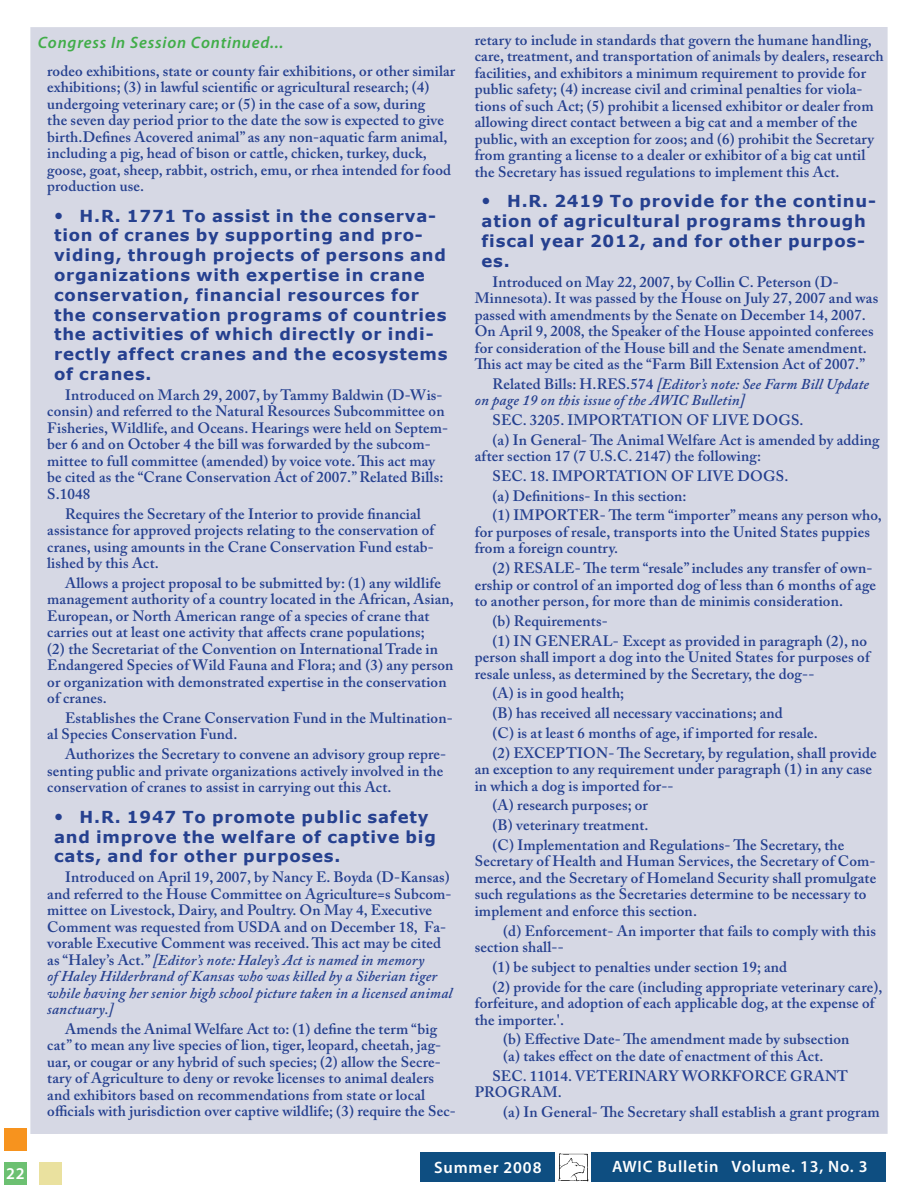
<style>
.page{position:relative;width:918px;height:1188px;background:#fff}
.page>*{position:absolute;margin:0;border:0;box-sizing:border-box;transform-origin:0 0}
.t1{font:700 16.5px/19.8px "Verdana";letter-spacing:.05em;color:#25408f}
.t2{font:600 16.5px "Myriad Pro";letter-spacing:.05em;color:#fff}
.t3{font:italic 600 16.5px "Myriad Pro";letter-spacing:.05em;color:#41ad49}
.t4{font:600 15px/16.5px "Adobe Caslon Pro";letter-spacing:.01em;color:#25408f}
.t5{font:italic 600 15px/16.5px "Adobe Caslon Pro";letter-spacing:.01em;color:#25408f}
.s1{font-style:italic}
.s2{font-style:normal}
</style>
<div class="page">
<div style="left:30px;top:27px;width:858px;height:1107px;background:#d6d8e4"></div>
<div style="left:5px;top:1162px;width:22px;height:22px;background:#6cc071"></div>
<div style="left:40px;top:1162px;width:22px;height:23px;background:#eae19f"></div>
<div style="left:4px;top:1128px;width:22px;height:23px;background:#f7931e"></div>
<div style="left:592px;top:1152px;width:294px;height:30px;background:#0e4e81"></div>
<div style="left:420px;top:1152px;width:135px;height:30px;background:#0e4e81"></div>
<img style="left:558px;top:1153px;width:31px;height:29px">
<p class="t3" style="left:38px;top:32px;width:247px">Congress In Session Continued...</p>
<p class="t4" style="left:47px;top:62px;width:410px">rodeo exhibitions, state or county fair exhibitions, or other similar exhibitions; (3) in lawful scientific or agricultural research; (4) undergoing veterinary care; or (5) in the case of a sow, during<br>the seven day period prior to the date the sow is expected to give birth.Defines Acovered animal” as any non‑aquatic farm animal, including a pig, head of bison or cattle, chicken, turkey, duck, goose, goat, sheep, rabbit, ostrich, emu, or rhea intended for food production use.</p>
<p class="t1" style="left:54px;top:205px;width:395px;text-indent:26px">H.R. 1771 To assist in the conserva&shy;tion of cranes by supporting and pro&shy;viding, through projects of persons and organizations with expertise in crane conservation, financial resources for the conservation programs of countries the activities of which directly or indi&shy;rectly affect cranes and the ecosystems of cranes.</p>
<p class="t4" style="left:47px;top:386px;width:403px;text-indent:18px">Introduced on March 29, 2007, by Tammy Baldwin (D-Wis&shy;consin) and referred to the Natural Resources Subcommittee on Fisheries, Wildlife, and Oceans. Hearings were held on Septem&shy;ber 6 and on October 4 the bill was forwarded by the subcom&shy;mittee to full committee (amended) by voice vote. This act may be cited as the “Crane Conservation Act of 2007.” Related Bills:<br>S.1048</p>
<p class="t4" style="left:47px;top:505px;width:389px;text-indent:18px">Requires the Secretary of the Interior to provide financial assistance for approved projects relating to the conservation of cranes, using amounts in the Crane Conservation Fund estab&shy;lished by this Act.</p>
<p class="t4" style="left:47px;top:574px;width:408px;text-indent:18px">Allows a project proposal to be submitted by: (1) any wildlife management authority of a country located in the African, Asian, European, or North American range of a species of crane that carries out at least one activity that affects crane populations;<br>(2) the Secretariat of the Convention on International Trade in Endangered Species of Wild Fauna and Flora; and (3) any person or organization with demonstrated expertise in the conservation of cranes.</p>
<p class="t4" style="left:47px;top:710px;width:407px;text-indent:18px">Establishes the Crane Conservation Fund in the Multination&shy;al Species Conservation Fund.</p>
<p class="t4" style="left:47px;top:746px;width:400px;text-indent:18px">Authorizes the Secretary to convene an advisory group repre&shy;senting public and private organizations actively involved in the conservation of cranes to assist in carrying out this Act.</p>
<p class="t1" style="left:54px;top:806px;width:383px;text-indent:26px">H.R. 1947 To promote public safety and improve the welfare of captive big cats, and for other purposes.</p>
<p class="t4" style="left:47px;top:869px;width:407px;text-indent:18px">Introduced on April 19, 2007, by Nancy E. Boyda (D-Kansas) and referred to the House Committee on Agriculture=s Subcom&shy;mittee on Livestock, Dairy, and Poultry. On May 4, Executive Comment was requested from USDA and on December 18, Fa&shy;vorable Executive Comment was received. This act may be cited as “Haley’s Act.” <span class="s1">[Editor’s note: Haley’s Act is named in memory<br>of Haley Hilderbrand of Kansas who was killed by a Siberian tiger while having her senior high school picture taken in a licensed animal sanctuary.]</span></p>
<p class="t4" style="left:47px;top:1020px;width:410px;text-indent:18px">Amends the Animal Welfare Act to: (1) define the term “big cat” to mean any live species of lion, tiger, leopard, cheetah, jag&shy;uar, or cougar or any hybrid of such species; (2) allow the Secre&shy;tary of Agriculture to deny or revoke licenses to animal dealers and exhibitors based on recommendations from state or local officials with jurisdiction over captive wildlife; (3) require the Sec-</p>
<p class="t4" style="left:475px;top:31px;width:410px">retary to include in standards that govern the humane handling, care, treatment, and transportation of animals by dealers, research facilities, and exhibitors a minimum requirement to provide for public safety; (4) increase civil and criminal penalties for viola&shy;tions of such Act; (5) prohibit a licensed exhibitor or dealer from allowing direct contact between a big cat and a member of the public, with an exception for zoos; and (6) prohibit the Secretary from granting a license to a dealer or exhibitor of a big cat until the Secretary has issued regulations to implement this Act.</p>
<p class="t1" style="left:482px;top:191px;width:396px;text-indent:26px">H.R. 2419 To provide for the continu&shy;ation of agricultural programs through fiscal year 2012, and for other purpos&shy;es.</p>
<p class="t4" style="left:475px;top:273px;width:405px;text-indent:18px">Introduced on May 22, 2007, by Collin C. Peterson (D-Minnesota). It was passed by the House on July 27, 2007 and was passed with amendments by the Senate on December 14, 2007.<br>On April 9, 2008, the Speaker of the House appointed conferees for consideration of the House bill and the Senate amendment.<br>This act may be cited as the “Farm Bill Extension Act of 2007.”</p>
<p class="t5" style="left:475px;top:375px;width:396px;text-indent:18px"><span class="s2">Related Bills: H.RES.574</span> [Editor’s note: See Farm Bill Update on page 19 on this issue of the AWIC Bulletin]</p>
<p class="t4" style="left:493px;top:410px;width:389px;line-height:19.8px">SEC. 3205. IMPORTATION OF LIVE DOGS.<br>(a) In General‑ The Animal Welfare Act is amended by adding</p>
<p class="t4" style="left:493px;top:446px;width:391px;line-height:19.8px;text-indent:-18px">after section 17 (7 U.S.C. 2147) the following:<br>SEC. 18. IMPORTATION OF LIVE DOGS.<br>(a) Definitions‑ In this section:<br>(1) IMPORTER‑ The term “importer” means any person who,</p>
<p class="t4" style="left:475px;top:524px;width:397px">for purposes of resale, transports into the United States puppies from a foreign country.</p>
<p class="t4" style="left:475px;top:560px;width:403px;text-indent:18px">(2) RESALE‑ The term “resale” includes any transfer of own&shy;ership or control of an imported dog of less than 6 months of age to another person, for more than de minimis consideration.</p>
<p class="t4" style="left:493px;top:611px;width:376px;line-height:19.8px">(b) Requirements‑<br>(1) IN GENERAL‑ Except as provided in paragraph (2), no</p>
<p class="t4" style="left:475px;top:649px;width:397px">person shall import a dog into the United States for purposes of resale unless, as determined by the Secretary, the dog‑‑</p>
<p class="t4" style="left:493px;top:683px;width:386px;line-height:19.8px">(A) is in good health;<br>(B) has received all necessary vaccinations; and<br>(C) is at least 6 months of age, if imported for resale.<br>(2) EXCEPTION‑ The Secretary, by regulation, shall provide</p>
<p class="t4" style="left:475px;top:761px;width:399px">an exception to any requirement under paragraph (1) in any case in which a dog is imported for‑‑</p>
<p class="t4" style="left:493px;top:795px;width:353px;line-height:19.8px">(A) research purposes; or<br>(B) veterinary treatment.<br>(C) Implementation and Regulations‑ The Secretary, the</p>
<p class="t4" style="left:475px;top:853px;width:403px">Secretary of Health and Human Services, the Secretary of Com&shy;merce, and the Secretary of Homeland Security shall promulgate such regulations as the Secretaries determine to be necessary to implement and enforce this section.</p>
<p class="t4" style="left:475px;top:922px;width:403px;text-indent:28px">(d) Enforcement‑ An importer that fails to comply with this section shall‑‑</p>
<p class="t4" style="left:493px;top:957px;width:391px;line-height:19.8px">(1) be subject to penalties under section 19; and<br>(2) provide for the care (including appropriate veterinary care),</p>
<p class="t4" style="left:475px;top:995px;width:401px">forfeiture, and adoption of each applicable dog, at the expense of the importer.'.</p>
<p class="t4" style="left:503px;top:1031px;width:348px">(b) Effective Date‑ The amendment made by subsection (a) takes effect on the date of enactment of this Act.</p>
<p class="t4" style="left:475px;top:1067px;width:375px;text-indent:18px">SEC. 11014. VETERINARY WORKFORCE GRANT<br>PROGRAM.</p>
<p class="t4" style="left:503px;top:1103px;width:378px">(a) In General‑ The Secretary shall establish a grant program</p>
<p class="t2" style="left:6px;top:1163px;width:20px">22</p>
<p class="t2" style="left:434px;top:1157px;width:109px">Summer 2008</p>
<p class="t2" style="left:612px;top:1156px;width:257px">AWIC Bulletin Volume. 13, No. 3</p>
</div>
